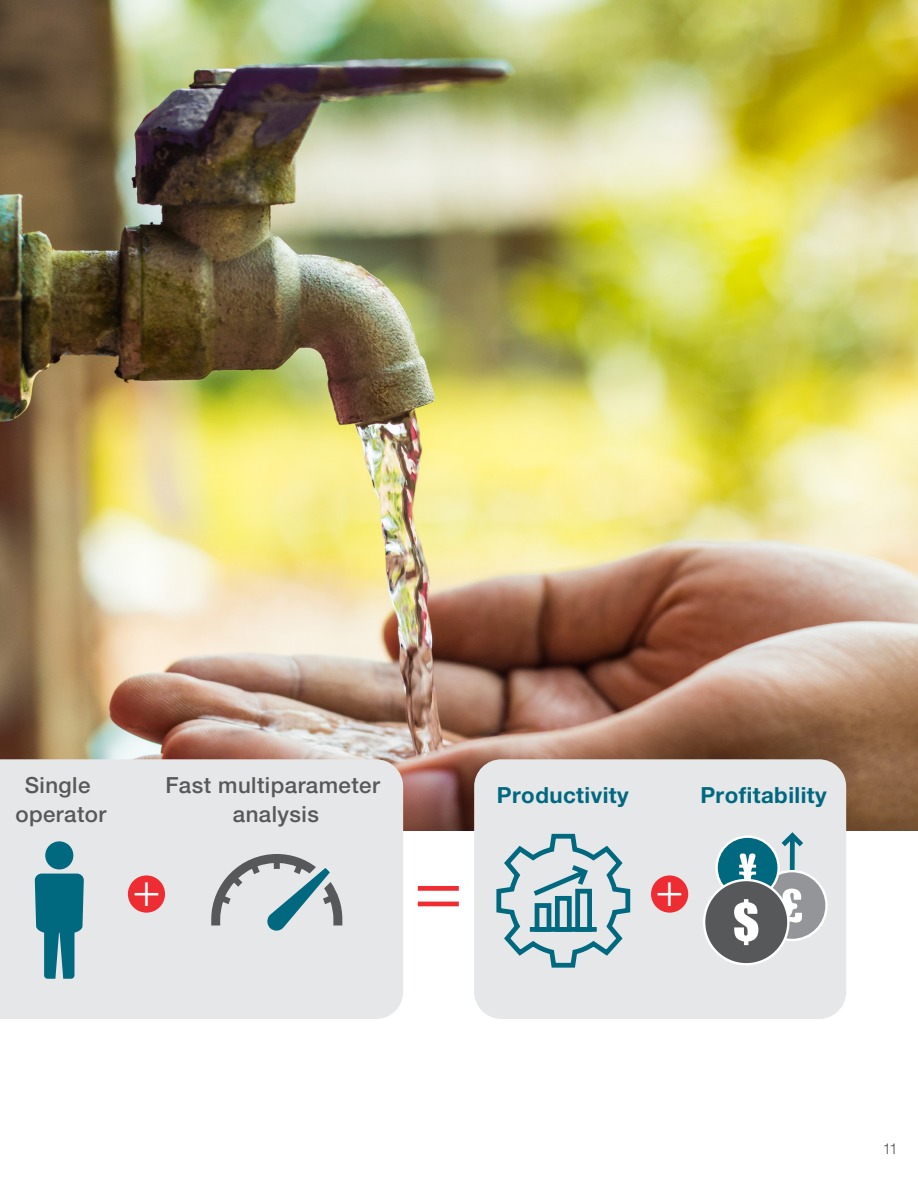
<style>
.page{position:relative;width:918px;height:1188px;background:#fff}
.page>*{position:absolute;margin:0;border:0;box-sizing:border-box;transform-origin:0 0}
.t1{font:expanded 79.5px "Helvetica Neue LTW1 G";color:#ee2d33}
.t2{font:300 46.95px "Helvetica Neue LTW1 G";color:#fff}
.t3{font:500 22.2px/28.7px "Helvetica Neue LT Std";letter-spacing:.02em;color:#57585a;text-align:center}
.t4{font:700 22.2px "Helvetica Neue LT Std";letter-spacing:.02em;color:#00687f}
.t5{font:300 15px "Helvetica Neue LT Std";color:#4f5256}
</style>
<div class="page">
<img style="left:0;top:0;width:918px;height:831px">
<div style="left:474px;top:759px;width:372px;height:260px;background:#e6e7e9;border-radius:27px"></div>
<div style="left:0;top:759px;width:403px;height:260px;background:#e6e7e9"></div>
<div style="left:128px;top:875px;width:37px;height:38px;background:#ee2d33;border-radius:50%"></div>
<div style="left:651px;top:875px;width:37px;height:38px;background:#ee2d33;border-radius:50%"></div>
<svg style="left:35px;top:874px;width:49px;height:105px;background:#358597"></svg>
<div style="left:45px;top:841px;width:28px;height:28px;background:#00687f;border-radius:50%"></div>
<svg style="left:211px;top:854px;width:131px;height:77px;background:#b4bfc3"></svg>
<svg style="left:496px;top:833px;width:135px;height:135px"></svg>
<svg style="left:758px;top:871px;width:69px;height:69px"></svg>
<svg style="left:703px;top:832px;width:105px;height:133px"></svg>
<p class="t3" style="left:15px;top:770px;width:92px">Single operator</p>
<p class="t3" style="left:165px;top:770px;width:216px">Fast multiparameter analysis</p>
<p class="t4" style="left:497px;top:781px;width:133px">Productivity</p>
<p class="t4" style="left:700px;top:781px;width:128px">Profitability</p>
<h2 class="t2" style="left:132px;top:861px;width:30px">+</h2>
<h1 class="t1" style="left:415px;top:842px;width:49px">=</h1>
<h2 class="t2" style="left:656px;top:861px;width:30px">+</h2>
<p class="t5" style="left:883px;top:1139px;width:17px">11</p>
</div>
